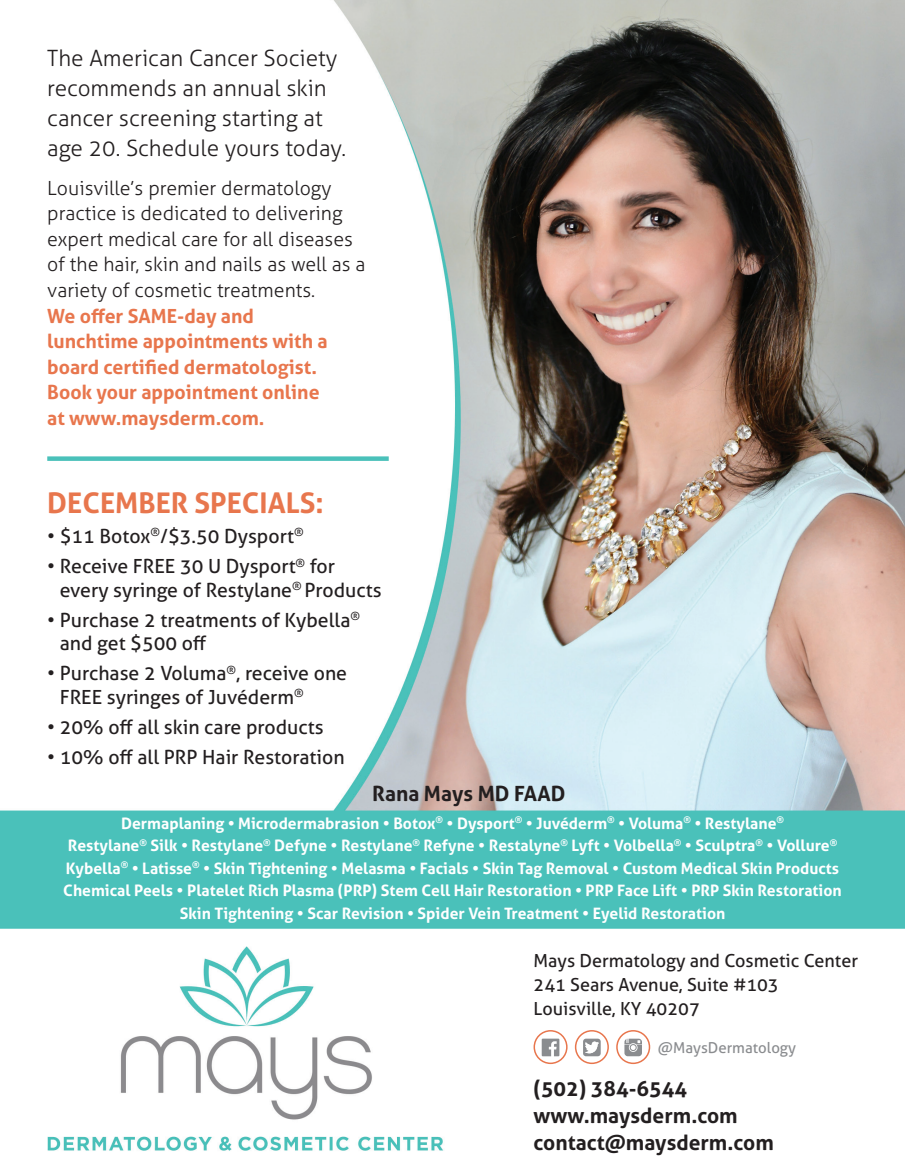
<style>
.page{position:relative;width:905px;height:1175px;background:#fff}
.page>*{position:absolute;margin:0;border:0;box-sizing:border-box;transform-origin:0 0}
.t1{font:700 28.5px "Aller";color:#e8764d}
.t2{font:300 22.5px/30px "Aller";color:#231f20}
.t3{font:700 21px "Aller";color:#231f20}
.t4{font:300 19.5px/25.5px "Aller";color:#231f20}
.t5{font:19.5px/23.4px "Aller";color:#231f20}
.t6{font:18px "Aller";color:#231f20}
.t7{font:700 15.75px/22.5px "Aller";color:#fff;text-align:center}
.t8{font:15px "Aller";color:#8a8c8f}
.s1{font-weight:700;color:#e8764d}
</style>
<div class="page">
<img style="left:0;top:0;width:904px;height:1151px">
<svg style="left:624px;top:1038px;width:18px;height:18px"></svg>
<svg style="left:541px;top:1038px;width:18px;height:18px"></svg>
<svg style="left:583px;top:1038px;width:17px;height:18px"></svg>
<div style="left:533px;top:1030px;width:34px;height:34px;border:2px solid #e8764d;border-radius:50%"></div>
<div style="left:575px;top:1030px;width:34px;height:34px;border:2px solid #e8764d;border-radius:50%"></div>
<div style="left:616px;top:1030px;width:34px;height:34px;border:2px solid #e8764d;border-radius:50%"></div>
<div style="left:47px;top:456px;width:342px;height:5px;background:#4ac1ba"></div>
<p class="t2" style="left:47px;top:43px;width:300px">The American Cancer Society recommends an annual skin cancer screening starting at age 20. Schedule yours today.</p>
<p class="t4" style="left:47px;top:175px;width:320px">Louisville’s premier dermatology practice is dedicated to delivering expert medical care for all diseases of the hair, skin and nails as well as a variety of cosmetic treatments.<br><span class="s1">We offer SAME-day and<br>lunchtime appointments with a board certified dermatologist.<br>Book your appointment online<br>at www.maysderm.com.</span></p>
<p class="t1" style="left:47px;top:485px;width:278px">DECEMBER SPECIALS:</p>
<p class="t5" style="left:47px;top:524px;width:258px">• $11 Botox<sup>®</sup>/$3.50 Dysport<sup>®</sup></p>
<p class="t5" style="left:60px;top:554px;width:323px;text-indent:-13px">• Receive FREE 30 U Dysport<sup>®</sup> for every syringe of Restylane<sup>®</sup> Products</p>
<p class="t5" style="left:60px;top:608px;width:302px;text-indent:-13px">• Purchase 2 treatments of Kybella<sup>® </sup>and get $500 off</p>
<p class="t5" style="left:60px;top:661px;width:289px;text-indent:-13px">• Purchase 2 Voluma<sup>®</sup>, receive one<br>FREE syringes of Juvéderm<sup>®</sup></p>
<p class="t5" style="left:47px;top:715px;width:278px">• 20% off all skin care products</p>
<p class="t5" style="left:47px;top:745px;width:299px">• 10% off all PRP Hair Restoration</p>
<p class="t3" style="left:372px;top:780px;width:195px">Rana Mays MD FAAD</p>
<p class="t7" style="left:63px;top:811px;width:780px">Dermaplaning • Microdermabrasion • Botox<sup>®</sup> • Dysport<sup>®</sup> • Juvéderm<sup>®</sup> • Voluma<sup>®</sup> • Restylane<sup>®<br></sup>Restylane<sup>®</sup> Silk • Restylane<sup>®</sup> Defyne • Restylane<sup>®</sup> Refyne • Restalyne<sup>®</sup> Lyft • Volbella<sup>®</sup> • Sculptra<sup>®</sup> • Vollure<sup>® </sup>Kybella<sup>®</sup> • Latisse<sup>®</sup> • Skin Tightening • Melasma • Facials • Skin Tag Removal • Custom Medical Skin Products Chemical Peels • Platelet Rich Plasma (PRP) Stem Cell Hair Restoration • PRP Face Lift • PRP Skin Restoration Skin Tightening • Scar Revision • Spider Vein Treatment • Eyelid Restoration</p>
<p class="t6" style="left:533px;top:949px;width:326px">Mays Dermatology and Cosmetic Center</p>
<p class="t6" style="left:533px;top:973px;width:247px">241 Sears Avenue, Suite #103</p>
<p class="t6" style="left:533px;top:997px;width:168px">Louisville, KY 40207</p>
<p class="t8" style="left:658px;top:1038px;width:140px">@MaysDermatology</p>
<p class="t3" style="left:533px;top:1075px;width:155px">(502) 384-6544</p>
<p class="t3" style="left:533px;top:1102px;width:206px">www.maysderm.com</p>
<p class="t3" style="left:533px;top:1129px;width:242px">contact@maysderm.com</p>
</div>
